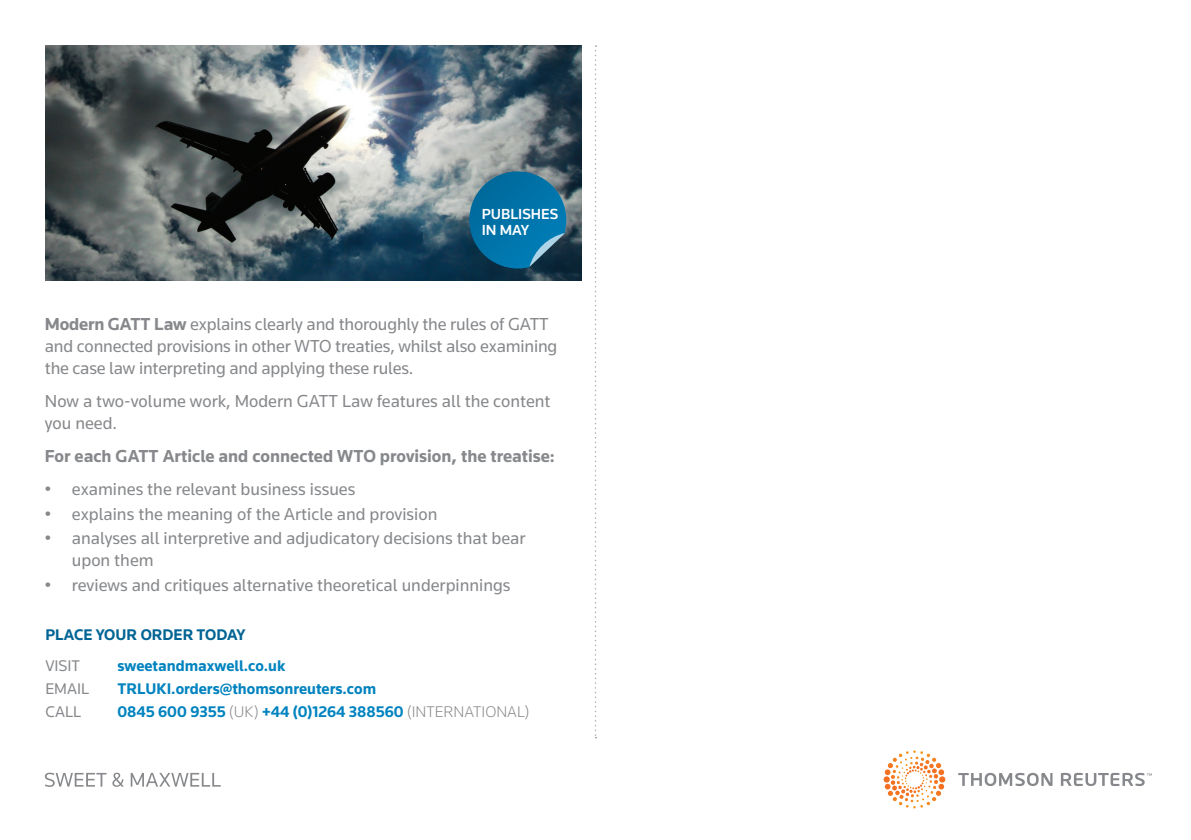
<style>
.page{position:relative;width:1191px;height:840px;background:#fff}
.page>*{position:absolute;margin:0;border:0;box-sizing:border-box;transform-origin:0 0}
.Intro_Body_Text{font:18px/22px "Knowledge";color:#86888b}
.Body_Text{font:700 18px "Knowledge";color:#86888b}
.Body_Text-2{font:700 16px "Knowledge";color:#0083bf}
.Body_Text-3{font:700 16px "Knowledge";color:#006494}
.Body_Text-4{font:16px "Knowledge";color:#86888b}
.Title_Level_3{font:500 15.2px/16.2px "Knowledge";color:#fff}
.s1{font-weight:700}
.s2{font-weight:300;color:#86888b}
</style>
<div class="page">
<svg style="left:958px;top:772px;width:193px;height:13px"></svg>
<svg style="left:883px;top:750px;width:62px;height:55px"></svg>
<svg style="left:45px;top:772px;width:61px;height:14px"></svg>
<svg style="left:112px;top:772px;width:12px;height:14px"></svg>
<svg style="left:131px;top:773px;width:90px;height:13px"></svg>
<img style="left:45px;top:45px;width:536px;height:236px">
<svg style="left:595px;top:45px;width:1px;height:693px"></svg>
<svg style="left:469px;top:171px;width:97px;height:97px"></svg>
<p class="Title_Level_3" style="left:481px;top:205px;width:78px">PUBLISHES<br>IN MAY</p>
<p class="Intro_Body_Text" style="left:45px;top:312px;width:514px"><span class="s1">Modern GATT Law</span> explains clearly and thoroughly the rules of GATT and connected provisions in other WTO treaties, whilst also examining the case law interpreting and applying these rules.</p>
<p class="Intro_Body_Text" style="left:45px;top:389px;width:507px">Now a two-volume work, Modern GATT Law features all the content you need.</p>
<p class="Body_Text" style="left:45px;top:444px;width:511px">For each GATT Article and connected WTO provision, the treatise:</p>
<p class="Intro_Body_Text" style="left:45px;top:477px;width:312px">• examines the relevant business issues</p>
<p class="Intro_Body_Text" style="left:45px;top:502px;width:394px">• explains the meaning of the Article and provision</p>
<p class="Intro_Body_Text" style="left:72px;top:527px;width:455px;text-indent:-27px">• analyses all interpretive and adjudicatory decisions that bear upon them</p>
<p class="Intro_Body_Text" style="left:45px;top:573px;width:467px">• reviews and critiques alternative theoretical underpinnings</p>
<p class="Body_Text-3" style="left:45px;top:624px;width:202px">PLACE YOUR ORDER TODAY</p>
<p class="Body_Text-4" style="left:45px;top:655px;width:36px">VISIT</p>
<p class="Body_Text-2" style="left:117px;top:655px;width:169px">sweetandmaxwell.co.uk</p>
<p class="Body_Text-4" style="left:45px;top:678px;width:45px">EMAIL</p>
<p class="Body_Text-2" style="left:117px;top:678px;width:260px">TRLUKI.orders@thomsonreuters.com</p>
<p class="Body_Text-4" style="left:45px;top:701px;width:37px">CALL</p>
<p class="Body_Text-2" style="left:117px;top:701px;width:413px">0845 600 9355 <span class="s2">(UK)</span> +44 (0)1264 388560 <span class="s2">(INTERNATIONAL)</span></p>
</div>
